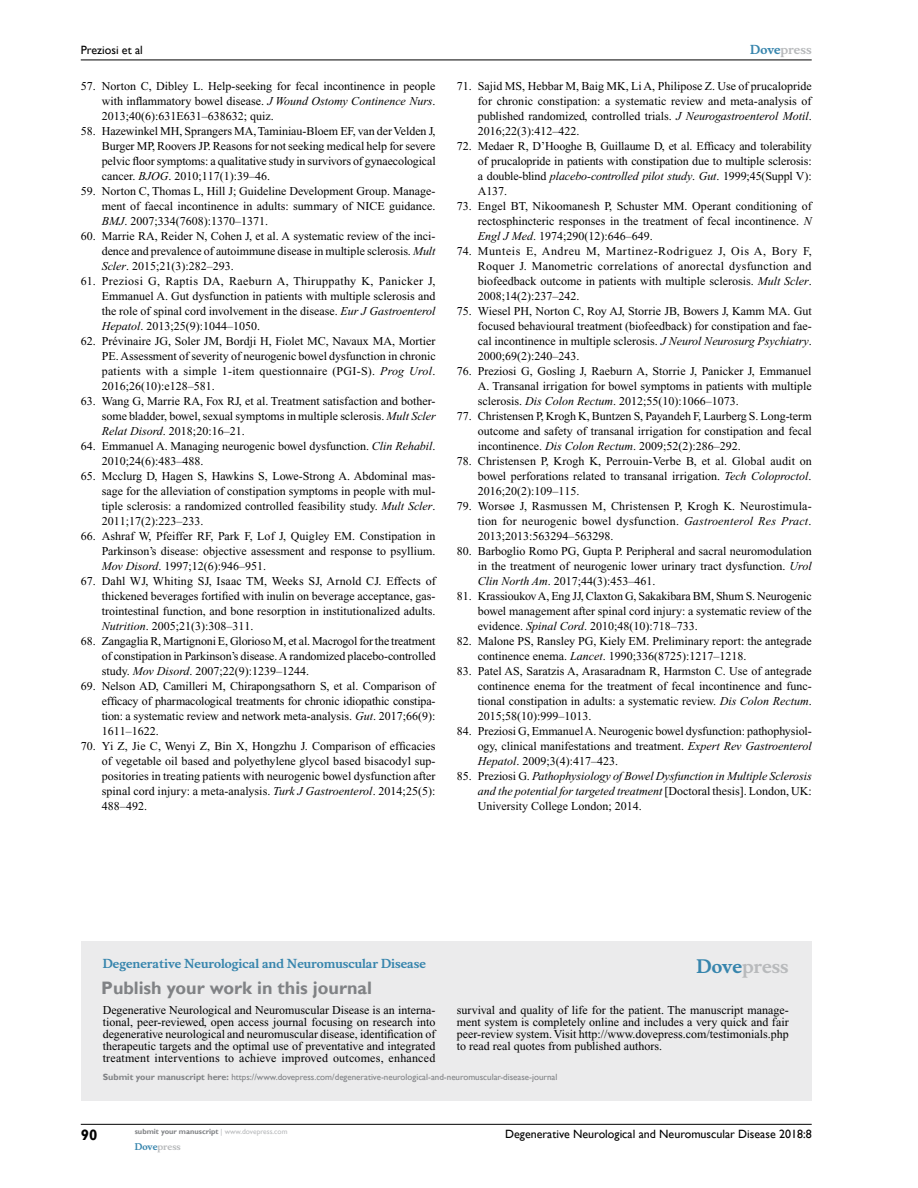
<style>
.page{position:relative;width:918px;height:1188px;background:#fff}
.page>*{position:absolute;margin:0;border:0;box-sizing:border-box;transform-origin:0 0}
.t1{font:700 18px "Gill Sans";color:#808285}
.t2{font:700 18px "Musee";color:#b8babc}
.t3{font:700 15px "Gill Sans";color:#000}
.t4{font:12px/15px "Times New Roman";color:#000;text-align:justify}
.t5{font:italic 12px/15px "Times New Roman";color:#000;text-align:justify}
.t6{font:12px "Gill Sans";color:#000}
.t7{font:700 12px "Musee";color:#3785ad}
.t8{font:700 12px "Musee";color:#b8babc}
.t9{font:9px "Gill Sans";color:#808285}
.t10{font:700 9px "Musee";color:#b8babc}
.t11{font:700 7.5px "Gill Sans";color:#808285}
.s1{font-style:italic}
.s2{color:#3785ad}
.s3{font-style:normal}
.s4{font-weight:700}
.s5{font-weight:400;color:#b8babc}
</style>
<div class="page">
<div style="left:81px;top:941px;width:731px;height:160px;background:#ebebec"></div>
<hr style="left:81px;top:1124px;width:731px;height:1px;background:#000">
<hr style="left:81px;top:60px;width:731px;height:1px;background:#000">
<p class="t6" style="left:81px;top:43px;width:64px">Preziosi et al</p>
<p class="t4" style="left:102px;top:79px;width:335px;text-indent:-21px">57. Norton C, Dibley L. Help-seeking for fecal incontinence in people with inflammatory bowel disease. <span class="s1">J Wound Ostomy Continence Nurs</span>.<br>2013;40(6):631E631–638632; quiz.</p>
<p class="t4" style="left:102px;top:124px;width:335px;text-indent:-21px">58. Hazewinkel MH, Sprangers MA, Taminiau-Bloem EF, van der Velden J, Burger MP, Roovers JP. Reasons for not seeking medical help for severe pelvic floor symptoms: a qualitative study in survivors of gynaecological cancer. <span class="s1">BJOG</span>. 2010;117(1):39–46.</p>
<p class="t4" style="left:102px;top:184px;width:335px;text-indent:-21px">59. Norton C, Thomas L, Hill J; Guideline Development Group. Manage&shy;ment of faecal incontinence in adults: summary of NICE guidance.<br><span class="s1">BMJ</span>. 2007;334(7608):1370–1371.</p>
<p class="t4" style="left:102px;top:229px;width:335px;text-indent:-21px">60. Marrie RA, Reider N, Cohen J, et al. A systematic review of the inci&shy;dence and prevalence of autoimmune disease in multiple sclerosis. <span class="s1">Mult Scler</span>. 2015;21(3):282–293.</p>
<p class="t4" style="left:102px;top:274px;width:335px;text-indent:-21px">61. Preziosi G, Raptis DA, Raeburn A, Thiruppathy K, Panicker J, Emmanuel A. Gut dysfunction in patients with multiple sclerosis and the role of spinal cord involvement in the disease. <span class="s1">Eur J Gastroenterol Hepatol</span>. 2013;25(9):1044–1050.</p>
<p class="t4" style="left:102px;top:334px;width:335px;text-indent:-21px">62. Prévinaire JG, Soler JM, Bordji H, Fiolet MC, Navaux MA, Mortier PE. Assessment of severity of neurogenic bowel dysfunction in chronic patients with a simple 1-item questionnaire (PGI-S). <span class="s1">Prog Urol</span>.<br>2016;26(10):e128–581.</p>
<p class="t4" style="left:102px;top:394px;width:335px;text-indent:-21px">63. Wang G, Marrie RA, Fox RJ, et al. Treatment satisfaction and bother&shy;some bladder, bowel, sexual symptoms in multiple sclerosis. <span class="s1">Mult Scler Relat Disord</span>. 2018;20:16–21.</p>
<p class="t4" style="left:102px;top:439px;width:335px;text-indent:-21px">64. Emmanuel A. Managing neurogenic bowel dysfunction. <span class="s1">Clin Rehabil</span>.<br>2010;24(6):483–488.</p>
<p class="t4" style="left:102px;top:469px;width:335px;text-indent:-21px">65. Mcclurg D, Hagen S, Hawkins S, Lowe-Strong A. Abdominal mas&shy;sage for the alleviation of constipation symptoms in people with mul&shy;tiple sclerosis: a randomized controlled feasibility study. <span class="s1">Mult Scler</span>.<br>2011;17(2):223–233.</p>
<p class="t4" style="left:102px;top:529px;width:335px;text-indent:-21px">66. Ashraf W, Pfeiffer RF, Park F, Lof J, Quigley EM. Constipation in Parkinson’s disease: objective assessment and response to psyllium.<br><span class="s1">Mov Disord</span>. 1997;12(6):946–951.</p>
<p class="t4" style="left:102px;top:574px;width:336px;text-indent:-21px">67. Dahl WJ, Whiting SJ, Isaac TM, Weeks SJ, Arnold CJ. Effects of thickened beverages fortified with inulin on beverage acceptance, gas&shy;trointestinal function, and bone resorption in institutionalized adults.<br><span class="s1">Nutrition</span>. 2005;21(3):308–311.</p>
<p class="t4" style="left:102px;top:634px;width:336px;text-indent:-21px">68. Zangaglia R, Martignoni E, Glorioso M, et al. Macrogol for the treatment of constipation in Parkinson’s disease. A randomized placebo-controlled study. <span class="s1">Mov Disord</span>. 2007;22(9):1239–1244.</p>
<p class="t4" style="left:102px;top:679px;width:335px;text-indent:-21px">69. Nelson AD, Camilleri M, Chirapongsathorn S, et al. Comparison of efficacy of pharmacological treatments for chronic idiopathic constipa&shy;tion: a systematic review and network meta-analysis. <span class="s1">Gut</span>. 2017;66(9):<br>1611–1622.</p>
<p class="t4" style="left:102px;top:739px;width:335px;text-indent:-21px">70. Yi Z, Jie C, Wenyi Z, Bin X, Hongzhu J. Comparison of efficacies of vegetable oil based and polyethylene glycol based bisacodyl sup&shy;positories in treating patients with neurogenic bowel dysfunction after spinal cord injury: a meta-analysis. <span class="s1">Turk J Gastroenterol</span>. 2014;25(5):<br>488–492.</p>
<p class="t8" style="left:750px;top:43px;width:63px"><span class="s2">Dove</span>press</p>
<p class="t4" style="left:478px;top:79px;width:335px;text-indent:-21px">71. Sajid MS, Hebbar M, Baig MK, Li A, Philipose Z. Use of prucalopride for chronic constipation: a systematic review and meta-analysis of published randomized, controlled trials. <span class="s1">J Neurogastroenterol Motil</span>.<br>2016;22(3):412–422.</p>
<p class="t4" style="left:478px;top:139px;width:335px;text-indent:-21px">72. Medaer R, D’Hooghe B, Guillaume D, et al. Efficacy and tolerability of prucalopride in patients with constipation due to multiple sclerosis: a double-blind <span class="s1">placebo-controlled pilot study</span>. <span class="s1">Gut</span>. 1999;45(Suppl V):<br>A137.</p>
<p class="t4" style="left:478px;top:199px;width:335px;text-indent:-21px">73. Engel BT, Nikoomanesh P, Schuster MM. Operant conditioning of rectosphincteric responses in the treatment of fecal incontinence. <span class="s1">N Engl J Med</span>. 1974;290(12):646–649.</p>
<p class="t4" style="left:478px;top:244px;width:335px;text-indent:-21px">74. Munteis E, Andreu M, Martinez-Rodriguez J, Ois A, Bory F, Roquer J. Manometric correlations of anorectal dysfunction and biofeedback outcome in patients with multiple sclerosis. <span class="s1">Mult Scler</span>.<br>2008;14(2):237–242.</p>
<p class="t4" style="left:478px;top:304px;width:335px;text-indent:-21px">75. Wiesel PH, Norton C, Roy AJ, Storrie JB, Bowers J, Kamm MA. Gut focused behavioural treatment (biofeedback) for constipation and fae&shy;cal incontinence in multiple sclerosis. <span class="s1">J Neurol Neurosurg Psychiatry</span>.<br>2000;69(2):240–243.</p>
<p class="t4" style="left:478px;top:364px;width:335px;text-indent:-21px">76. Preziosi G, Gosling J, Raeburn A, Storrie J, Panicker J, Emmanuel A. Transanal irrigation for bowel symptoms in patients with multiple sclerosis. <span class="s1">Dis Colon Rectum</span>. 2012;55(10):1066–1073.</p>
<p class="t4" style="left:478px;top:409px;width:335px;text-indent:-21px">77. Christensen P, Krogh K, Buntzen S, Payandeh F, Laurberg S. Long-term outcome and safety of transanal irrigation for constipation and fecal incontinence. <span class="s1">Dis Colon Rectum</span>. 2009;52(2):286–292.</p>
<p class="t4" style="left:478px;top:454px;width:336px;text-indent:-21px">78. Christensen P, Krogh K, Perrouin-Verbe B, et al. Global audit on bowel perforations related to transanal irrigation. <span class="s1">Tech Coloproctol</span>.<br>2016;20(2):109–115.</p>
<p class="t4" style="left:478px;top:499px;width:335px;text-indent:-21px">79. Worsøe J, Rasmussen M, Christensen P, Krogh K. Neurostimula&shy;tion for neurogenic bowel dysfunction. <span class="s1">Gastroenterol Res Pract</span>.<br>2013;2013:563294–563298.</p>
<p class="t4" style="left:478px;top:544px;width:335px;text-indent:-21px">80. Barboglio Romo PG, Gupta P. Peripheral and sacral neuromodulation in the treatment of neurogenic lower urinary tract dysfunction. <span class="s1">Urol Clin North Am</span>. 2017;44(3):453–461.</p>
<p class="t4" style="left:478px;top:589px;width:335px;text-indent:-21px">81. Krassioukov A, Eng JJ, Claxton G, Sakakibara BM, Shum S. Neurogenic bowel management after spinal cord injury: a systematic review of the evidence. <span class="s1">Spinal Cord</span>. 2010;48(10):718–733.</p>
<p class="t4" style="left:478px;top:634px;width:335px;text-indent:-21px">82. Malone PS, Ransley PG, Kiely EM. Preliminary report: the antegrade continence enema. <span class="s1">Lancet</span>. 1990;336(8725):1217–1218.</p>
<p class="t4" style="left:478px;top:664px;width:335px;text-indent:-21px">83. Patel AS, Saratzis A, Arasaradnam R, Harmston C. Use of antegrade continence enema for the treatment of fecal incontinence and func&shy;tional constipation in adults: a systematic review. <span class="s1">Dis Colon Rectum</span>.<br>2015;58(10):999–1013.</p>
<p class="t4" style="left:478px;top:724px;width:336px;text-indent:-21px">84. Preziosi G, Emmanuel A. Neurogenic bowel dysfunction: pathophysiol&shy;ogy, clinical manifestations and treatment. <span class="s1">Expert Rev Gastroenterol Hepatol</span>. 2009;3(4):417–423.</p>
<p class="t5" style="left:478px;top:769px;width:336px;text-indent:-21px"><span class="s3">85. Preziosi G.</span> Pathophysiology of Bowel Dysfunction in Multiple Sclerosis and the potential for targeted treatment <span class="s3">[Doctoral thesis]. London, UK:<br>University College London; 2014.</span></p>
<p class="t7" style="left:103px;top:956px;width:325px">Degenerative Neurological and Neuromuscular Disease</p>
<h1 class="t1" style="left:101px;top:977px;width:272px">Publish your work in this journal</h1>
<h1 class="t2" style="left:697px;top:955px;width:94px"><span class="s2">Dove</span>press</h1>
<p class="t4" style="left:103px;top:1004px;width:334px;line-height:12px">Degenerative Neurological and Neuromuscular Disease is an interna&shy;tional, peer-reviewed, open access journal focusing on research into degenerative neurological and neuromuscular disease, identification of therapeutic targets and the optimal use of preventative and integrated treatment interventions to achieve improved outcomes, enhanced</p>
<p class="t4" style="left:457px;top:1004px;width:333px;line-height:12px">survival and quality of life for the patient. The manuscript manage&shy;ment system is completely online and includes a very quick and fair peer-review system. Visit http://www.dovepress.com/testimonials.php to read real quotes from published authors.</p>
<p class="t9" style="left:103px;top:1072px;width:456px"><span class="s4">Submit your manuscript here:</span> https://www.dovepress.com/degenerative-neurological-and-neuromuscular-disease-journal</p>
<p class="t3" style="left:81px;top:1126px;width:18px">90</p>
<p class="t11" style="left:135px;top:1127px;width:154px">submit your manuscript <span class="s5">| www.dovepress.com</span></p>
<p class="t10" style="left:135px;top:1141px;width:48px"><span class="s2">Dove</span>press</p>
<p class="t6" style="left:505px;top:1127px;width:308px">Degenerative Neurological and Neuromuscular Disease 2018:8</p>
</div>
